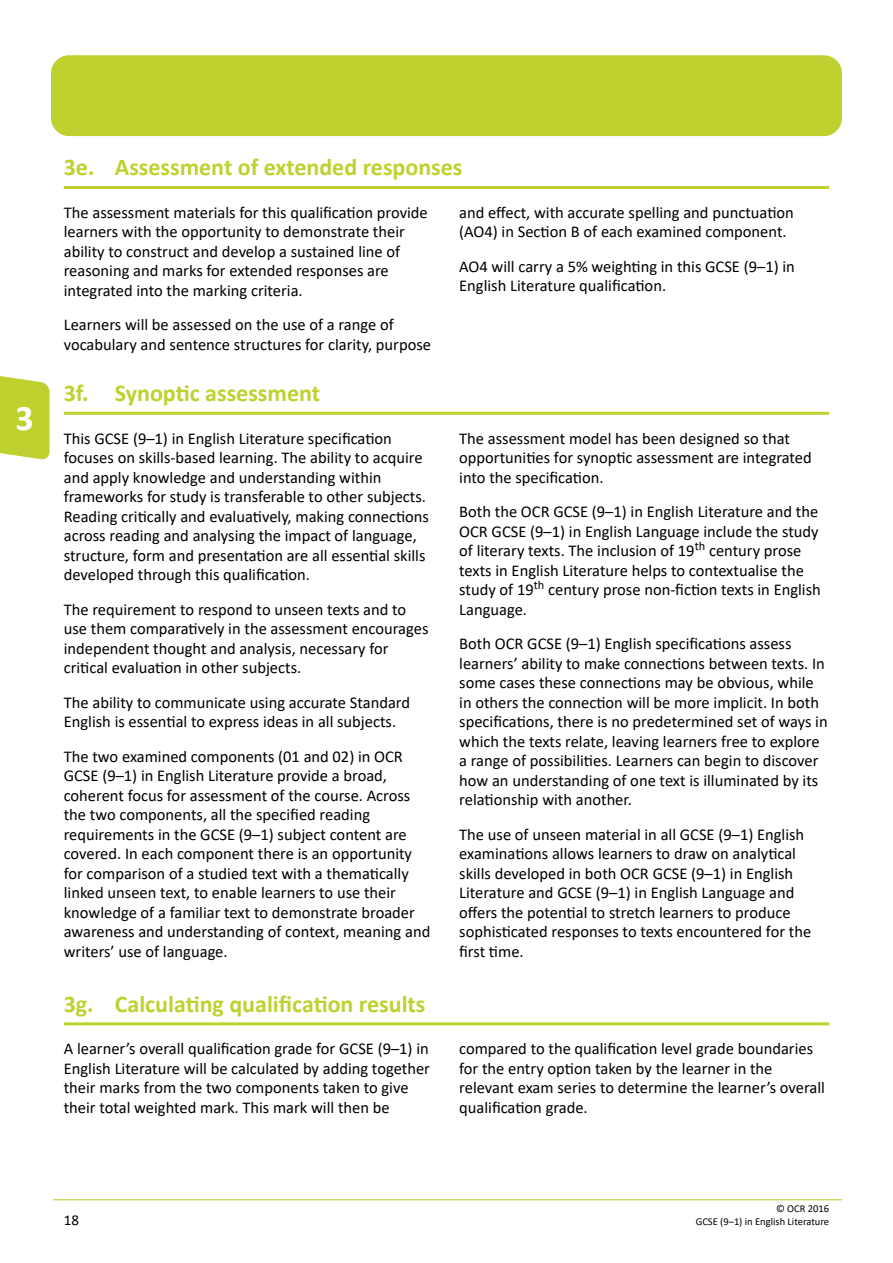
<style>
.page{position:relative;width:893px;height:1263px;background:#fff}
.page>*{position:absolute;margin:0;border:0;box-sizing:border-box;transform-origin:0 0}
.t1{font:700 36px "Calibri";color:#fff}
.Heading2{font:700 24px "Calibri";color:#bed12f}
.BodyText{font:16.5px/19.5px "Calibri";color:#000}
.t2{font:15px "Calibri";color:#000}
.t3{font:10.5px "Calibri";color:#000}
</style>
<div class="page">
<hr style="left:53px;top:1199px;width:789px;height:1px;background:#bed12f">
<div style="left:51px;top:55px;width:791px;height:81px;background:#bed12f;border-radius:18px"></div>
<svg style="left:0;top:376px;width:50px;height:84px"></svg>
<hr style="left:64px;top:186px;width:765px;height:3px;background:#bed12f">
<hr style="left:64px;top:412px;width:765px;height:3px;background:#bed12f">
<hr style="left:64px;top:1022px;width:765px;height:3px;background:#bed12f">
<h1 class="t1" style="left:16px;top:393px;width:20px">3</h1>
<h1 class="Heading2" style="left:64px;top:150px;width:400px">3e. Assessment of extended responses</h1>
<p class="BodyText" style="left:64px;top:202px;width:366px">The assessment materials for this qualification provide learners with the opportunity to demonstrate their ability to construct and develop a sustained line of reasoning and marks for extended responses are integrated into the marking criteria.</p>
<p class="BodyText" style="left:64px;top:315px;width:369px">Learners will be assessed on the use of a range of vocabulary and sentence structures for clarity, purpose</p>
<p class="BodyText" style="left:459px;top:202px;width:336px">and effect, with accurate spelling and punctuation (AO4) in Section B of each examined component.</p>
<p class="BodyText" style="left:459px;top:256px;width:337px">AO4 will carry a 5% weighting in this GCSE (9–1) in<br>English Literature qualification.</p>
<h1 class="Heading2" style="left:64px;top:376px;width:258px">3f. Synoptic assessment</h1>
<p class="BodyText" style="left:64px;top:428px;width:367px">This GCSE (9–1) in English Literature specification focuses on skills-based learning. The ability to acquire and apply knowledge and understanding within frameworks for study is transferable to other subjects.<br>Reading critically and evaluatively, making connections across reading and analysing the impact of language, structure, form and presentation are all essential skills developed through this qualification.</p>
<p class="BodyText" style="left:64px;top:599px;width:366px">The requirement to respond to unseen texts and to use them comparatively in the assessment encourages independent thought and analysis, necessary for critical evaluation in other subjects.</p>
<p class="BodyText" style="left:64px;top:692px;width:348px">The ability to communicate using accurate Standard<br>English is essential to express ideas in all subjects.</p>
<p class="BodyText" style="left:64px;top:746px;width:368px">The two examined components (01 and 02) in OCR GCSE (9–1) in English Literature provide a broad, coherent focus for assessment of the course. Across the two components, all the specified reading requirements in the GCSE (9–1) subject content are covered. In each component there is an opportunity for comparison of a studied text with a thematically linked unseen text, to enable learners to use their knowledge of a familiar text to demonstrate broader awareness and understanding of context, meaning and writers’ use of language.</p>
<p class="BodyText" style="left:459px;top:428px;width:354px">The assessment model has been designed so that opportunities for synoptic assessment are integrated into the specification.</p>
<p class="BodyText" style="left:459px;top:501px;width:363px">Both the OCR GCSE (9–1) in English Literature and the OCR GCSE (9–1) in English Language include the study of literary texts. The inclusion of 19<sup>th</sup> century prose texts in English Literature helps to contextualise the study of 19<sup>th</sup> century prose non-fiction texts in English Language.</p>
<p class="BodyText" style="left:459px;top:633px;width:370px">Both OCR GCSE (9–1) English specifications assess learners’ ability to make connections between texts. In some cases these connections may be obvious, while in others the connection will be more implicit. In both specifications, there is no predetermined set of ways in which the texts relate, leaving learners free to explore a range of possibilities. Learners can begin to discover how an understanding of one text is illuminated by its relationship with another.</p>
<p class="BodyText" style="left:459px;top:824px;width:353px">The use of unseen material in all GCSE (9–1) English examinations allows learners to draw on analytical skills developed in both OCR GCSE (9–1) in English Literature and GCSE (9–1) in English Language and offers the potential to stretch learners to produce sophisticated responses to texts encountered for the first time.</p>
<h1 class="Heading2" style="left:64px;top:987px;width:363px">3g. Calculating qualification results</h1>
<p class="BodyText" style="left:64px;top:1038px;width:368px">A learner’s overall qualification grade for GCSE (9–1) in English Literature will be calculated by adding together their marks from the two components taken to give their total weighted mark. This mark will then be</p>
<p class="BodyText" style="left:459px;top:1038px;width:367px">compared to the qualification level grade boundaries for the entry option taken by the learner in the relevant exam series to determine the learner’s overall qualification grade.</p>
<p class="t3" style="left:776px;top:1201px;width:55px">© OCR 2016</p>
<p class="t2" style="left:64px;top:1209px;width:17px">18</p>
<p class="t3" style="left:696px;top:1214px;width:135px">GCSE (9–1) in English Literature</p>
</div>
